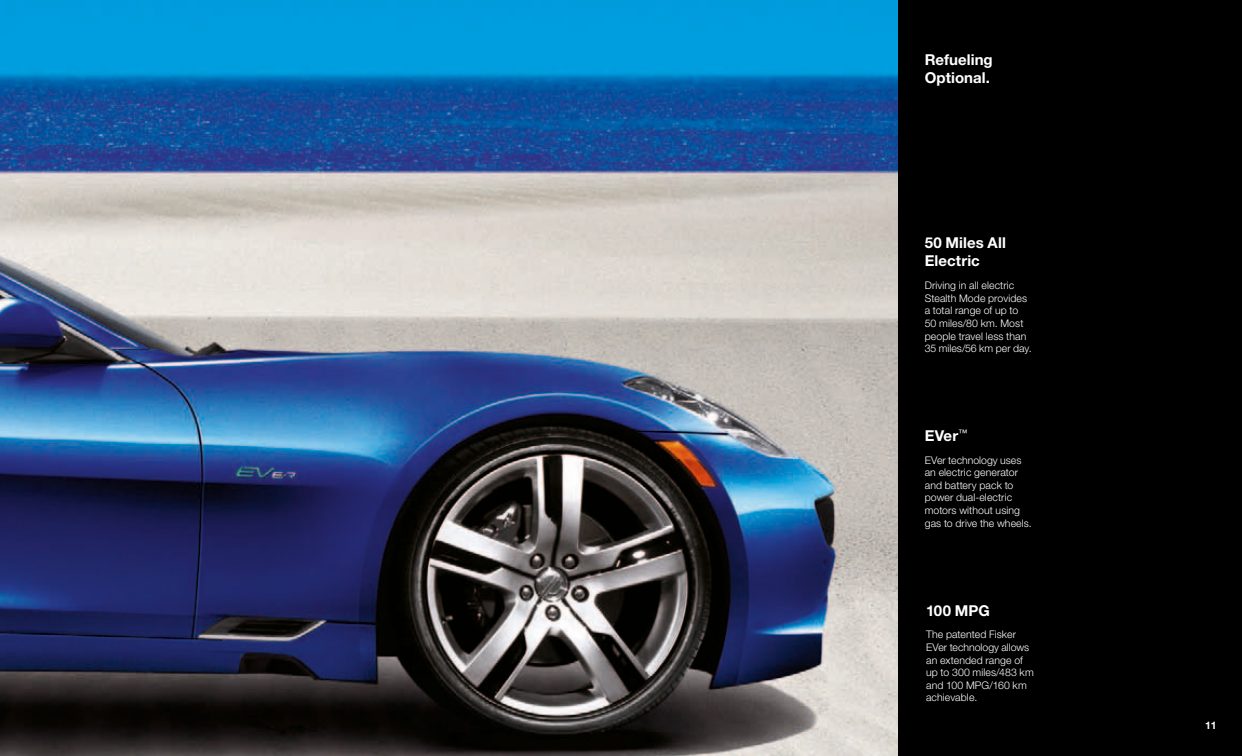
<style>
.page{position:relative;width:1242px;height:756px;background:#010000}
.page>*{position:absolute;margin:0;border:0;box-sizing:border-box;transform-origin:0 0}
.t1{font:700 15px/18px "Helvetica Neue LT Std";letter-spacing:.005em;color:#fff}
.t2{font:300 10.5px/12.6px "Helvetica Neue LT Std";letter-spacing:.01em;color:#fff}
.t3{font:700 10.5px "Helvetica Neue LT Std";color:#fff}
</style>
<div class="page">
<img style="left:0;top:0;width:898px;height:756px">
<h1 class="t1" style="left:925px;top:52px;width:70px">Refueling<br>Optional.</h1>
<h1 class="t1" style="left:925px;top:236px;width:83px">50 Miles All<br>Electric</h1>
<p class="t2" style="left:925px;top:280px;width:108px">Driving in all electric<br>Stealth Mode provides a total range of up to<br>50 miles/80 km. Most people travel less than<br>35 miles/56 km per day.</p>
<h1 class="t1" style="left:925px;top:428px;width:44px">EVer<sup>™</sup></h1>
<p class="t2" style="left:925px;top:455px;width:109px">EVer technology uses an electric generator and battery pack to power dual-electric motors without using gas to drive the wheels.</p>
<h1 class="t1" style="left:926px;top:603px;width:65px">100 MPG</h1>
<p class="t2" style="left:926px;top:630px;width:109px">The patented Fisker<br>EVer technology allows an extended range of up to 300 miles/483 km and 100 MPG/160 km achievable .</p>
<p class="t3" style="left:1205px;top:721px;width:13px">11</p>
</div>
